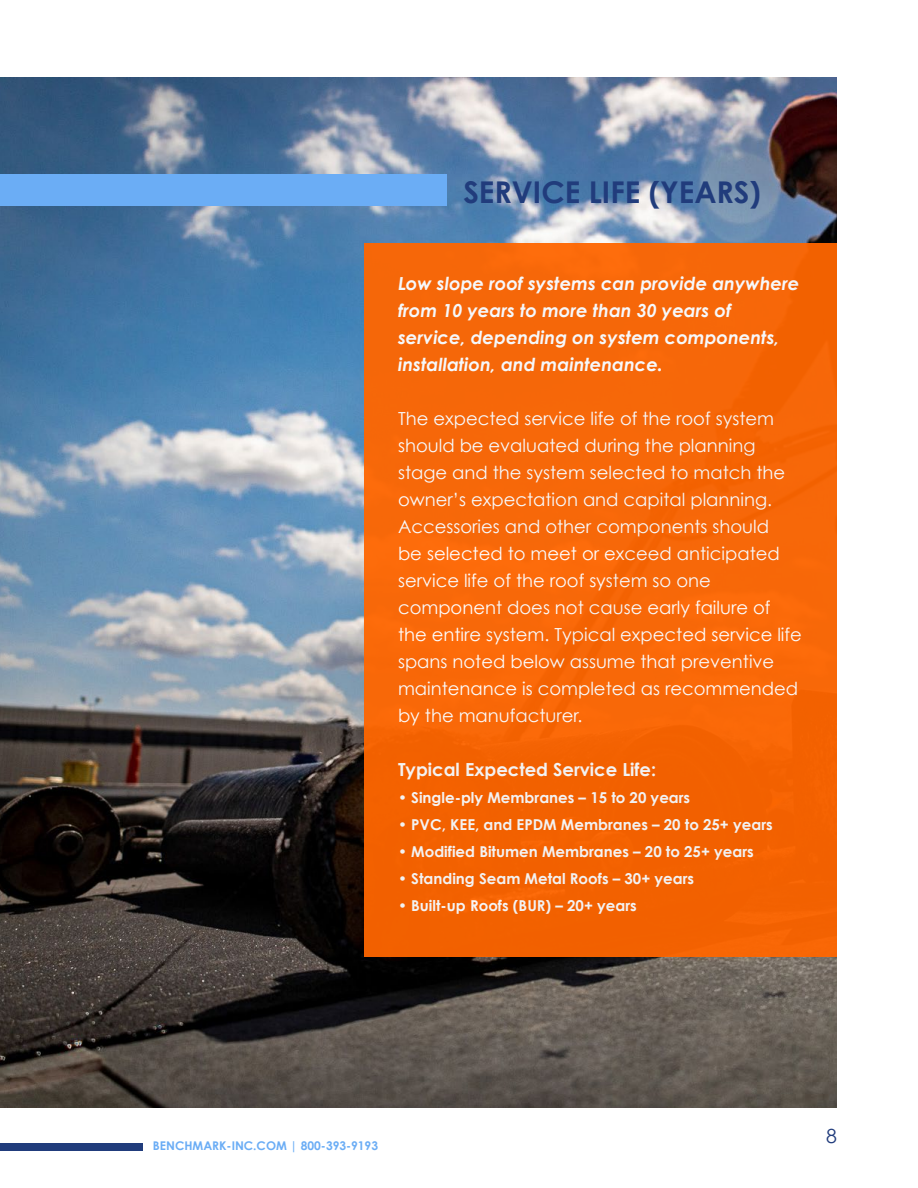
<style>
.page{position:relative;width:918px;height:1188px;background:#fff}
.page>*{position:absolute;margin:0;border:0;box-sizing:border-box;transform-origin:0 0}
.t1{font:700 30px "Century Gothic";color:#213c7c}
.t2{font:19.5px "Century Gothic";color:#213c7c}
.t3{font:18px/27px "Century Gothic";color:#fff}
.t4{font:italic 700 18px/27px "Century Gothic";color:#fff}
.t5{font:700 18px "Century Gothic";color:#fff}
.t6{font:700 15px "Century Gothic";color:#fff}
.t7{font:700 12px "Century Gothic";color:#6badf5}
</style>
<div class="page">
<div style="left:0;top:1143px;width:142px;height:7px;background:#213c7c"></div>
<img style="left:0;top:78px;width:837px;height:1029px">
<div style="left:364px;top:243px;width:473px;height:713px;background:#f66708"></div>
<div style="left:0;top:174px;width:446px;height:32px;background:#6badf5"></div>
<h1 class="t1" style="left:463px;top:173px;width:299px">SERVICE LIFE (YEARS)</h1>
<p class="t4" style="left:398px;top:269px;width:403px">Low slope roof systems can provide anywhere from 10 years to more than 30 years of service, depending on system components, installation, and maintenance.</p>
<p class="t3" style="left:398px;top:405px;width:405px">The expected service life of the roof system should be evaluated during the planning stage and the system selected to match the owner’s expectation and capital planning.<br>Accessories and other components should<br>be selected to meet or exceed anticipated service life of the roof system so one component does not cause early failure of the entire system. Typical expected service life spans noted below assume that preventive maintenance is completed as recommended by the manufacturer.</p>
<p class="t5" style="left:398px;top:758px;width:260px">Typical Expected Service Life:</p>
<p class="t6" style="left:398px;top:788px;width:294px">• Single-ply Membranes – 15 to 20 years</p>
<p class="t6" style="left:398px;top:815px;width:376px">• PVC, KEE, and EPDM Membranes – 20 to 25+ years</p>
<p class="t6" style="left:398px;top:842px;width:357px">• Modified Bitumen Membranes – 20 to 25+ years</p>
<p class="t6" style="left:398px;top:869px;width:298px">• Standing Seam Metal Roofs – 30+ years</p>
<p class="t6" style="left:398px;top:896px;width:240px">• Built-up Roofs (BUR) – 20+ years</p>
<p class="t7" style="left:153px;top:1138px;width:227px">BENCHMARK-INC.COM | 800-393-9193</p>
<p class="t2" style="left:826px;top:1124px;width:12px">8</p>
</div>
